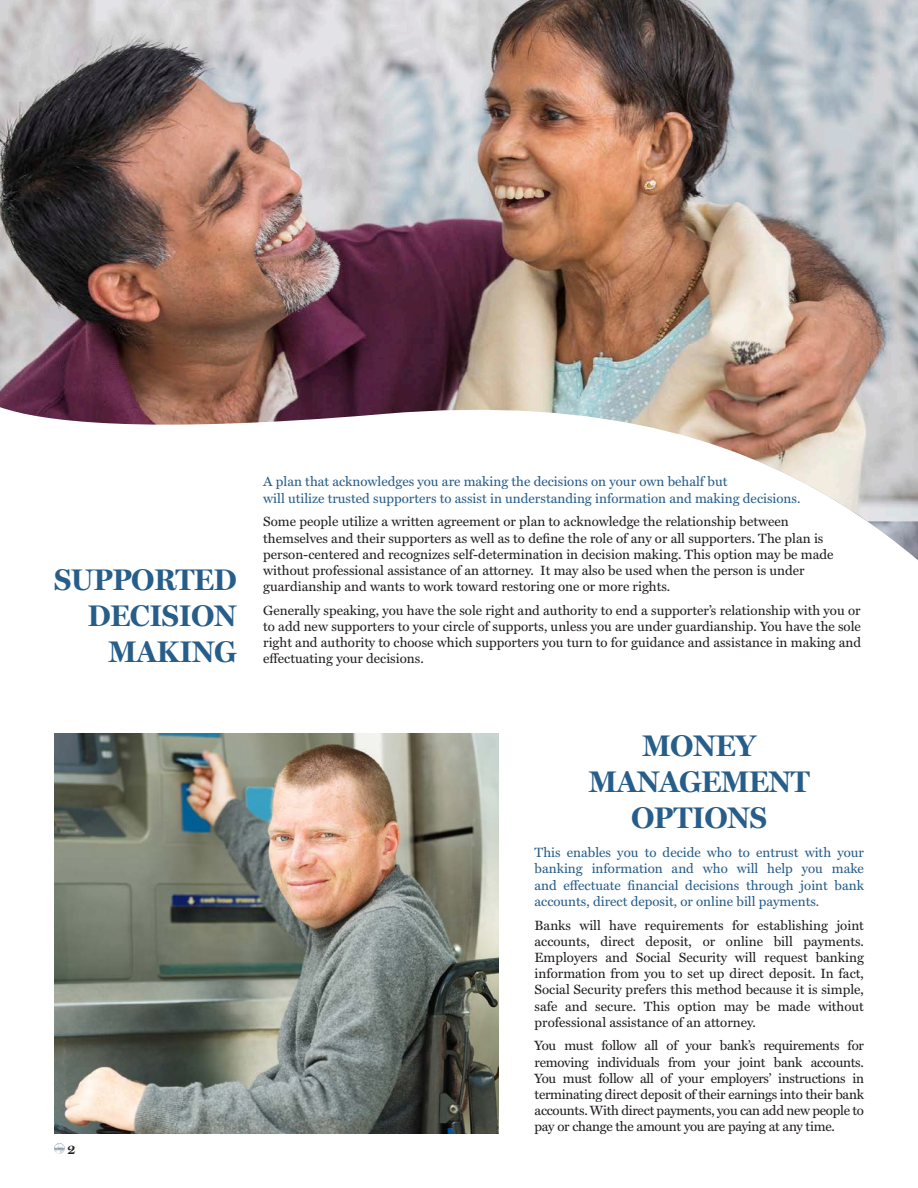
<style>
.page{position:relative;width:918px;height:1188px;background:#fff}
.page>*{position:absolute;margin:0;border:0;box-sizing:border-box;transform-origin:0 0}
.t1{font:700 30px/36px "Miller Display";color:#275d89;text-align:right}
.t2{font:13.5px/16.2px "Miller Text";color:#231f20;text-align:justify}
.t3{font:13.5px/16.2px "Miller Text";color:#275d89}
.t4{font:700 13.5px "Miller Display";color:#231f20}
</style>
<div class="page">
<svg style="left:54px;top:1143px;width:11px;height:11px"></svg>
<img style="left:867px;top:521px;width:51px;height:39px">
<img style="left:0;top:0;width:918px;height:521px">
<img style="left:54px;top:733px;width:445px;height:401px">
<p class="t1" style="left:54px;top:563px;width:184px">SUPPORTED<br>DECISION<br>MAKING</p>
<p class="t3" style="left:263px;top:474px;width:539px">A plan that acknowledges you are making the decisions on your own behalf but<br>will utilize trusted supporters to assist in understanding information and making decisions.</p>
<p class="t2" style="left:263px;top:514px;width:572px;text-align:left">Some people utilize a written agreement or plan to acknowledge the relationship between themselves and their supporters as well as to define the role of any or all supporters. The plan is person-centered and recognizes self-determination in decision making. This option may be made without professional assistance of an attorney. It may also be used when the person is under guardianship and wants to work toward restoring one or more rights.</p>
<p class="t2" style="left:263px;top:602px;width:599px">Generally speaking, you have the sole right and authority to end a supporter’s relationship with you or to add new supporters to your circle of supports, unless you are under guardianship. You have the sole right and authority to choose which supporters you turn to for guidance and assistance in making and effectuating your decisions.</p>
<p class="t4" style="left:68px;top:1141px;width:9px">2</p>
<p class="t1" style="left:589px;top:728px;width:223px;text-align:center">MONEY<br>MANAGEMENT<br>OPTIONS</p>
<p class="t3" style="left:535px;top:845px;width:331px;text-align:justify">This enables you to decide who to entrust with your banking information and who will help you make and effectuate financial decisions through joint bank accounts, direct deposit, or online bill payments.</p>
<p class="t2" style="left:535px;top:917px;width:331px">Banks will have requirements for establishing joint accounts, direct deposit, or online bill payments.<br>Employers and Social Security will request banking information from you to set up direct deposit. In fact, Social Security prefers this method because it is simple, safe and secure. This option may be made without professional assistance of an attorney.</p>
<p class="t2" style="left:535px;top:1038px;width:331px">You must follow all of your bank’s requirements for removing individuals from your joint bank accounts.<br>You must follow all of your employers’ instructions in terminating direct deposit of their earnings into their bank accounts. With direct payments, you can add new people to pay or change the amount you are paying at any time.</p>
</div>
